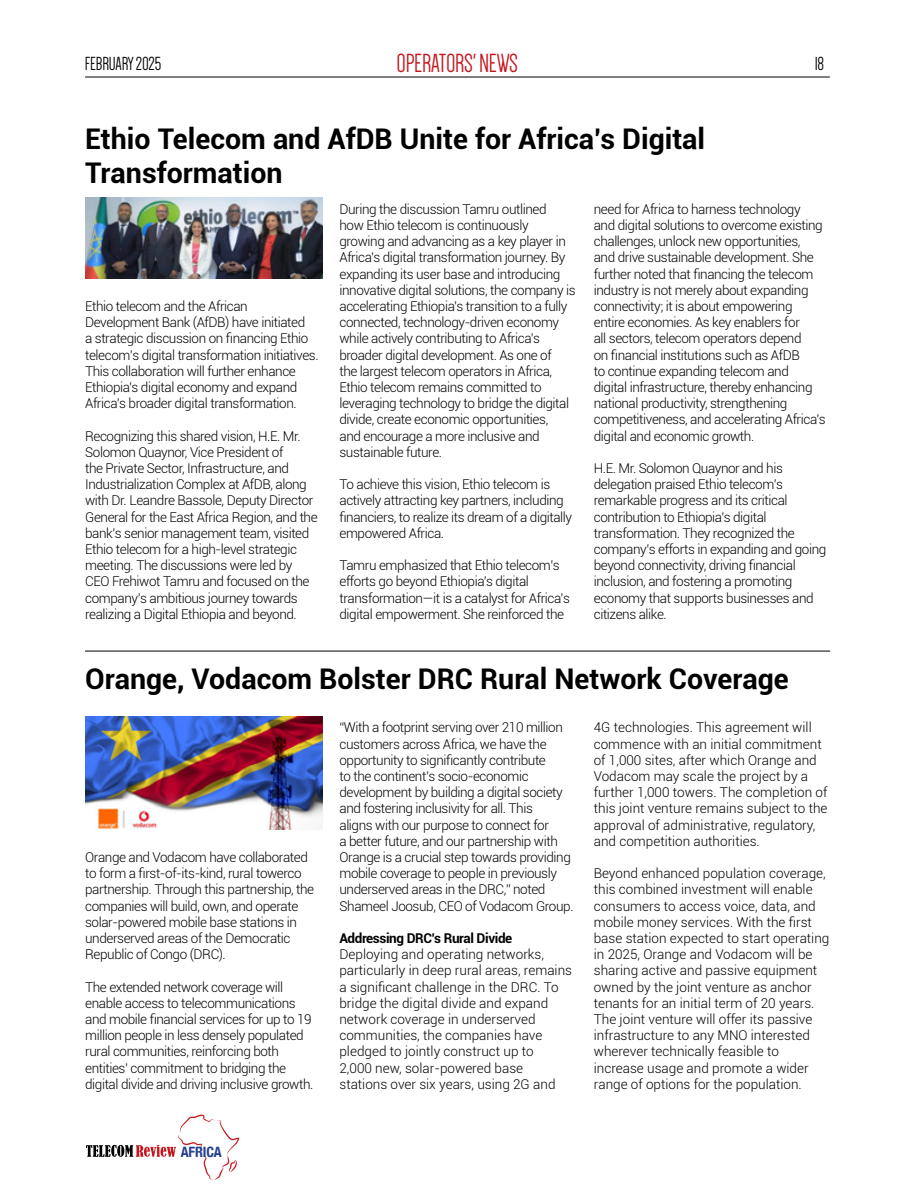
<style>
.page{position:relative;width:915px;height:1191px;background:#fff}
.page>*{position:absolute;margin:0;border:0;box-sizing:border-box;transform-origin:0 0}
.t1{font:700 28.5px/34.2px "Roboto";color:#000}
.t2{font:27px "Dense";letter-spacing:-.01em;color:#c4161c}
.t3{font:19.5px "Dense";letter-spacing:-.01em;color:#000}
.t4{font:700 condensed 14.25px "Helvetica Neue";letter-spacing:-.01em;color:#25408f}
.t5{font:300 13.5px/16.2px "Roboto";letter-spacing:-.03em;color:#000}
.t6{font:300 13.5px/16.2px "Roboto";color:#000}
.t7{font:700 13.5px "Roboto";letter-spacing:-.03em;color:#000}
</style>
<div class="page">
<hr style="left:85px;top:77px;width:744px;height:1px;background:#000">
<svg style="left:86px;top:1114px;width:153px;height:66px"></svg>
<hr style="left:85px;top:651px;width:744px;height:1px;background:#000">
<img style="left:85px;top:197px;width:237px;height:81px">
<img style="left:85px;top:716px;width:237px;height:113px">
<h2 class="t2" style="left:396px;top:50px;width:123px">OPERATORS' NEWS</h2>
<h3 class="t3" style="left:85px;top:54px;width:78px">FEBRUARY 2025</h3>
<h3 class="t3" style="left:814px;top:54px;width:11px">18</h3>
<h1 class="t1" style="left:85px;top:121px;width:621px">Ethio Telecom and AfDB Unite for Africa’s Digital<br>Transformation</h1>
<p class="t5" style="left:85px;top:297px;width:235px">Ethio telecom and the African Development Bank (AfDB) have initiated<br>a strategic discussion on financing Ethio telecom’s digital transformation initiatives.<br>This collaboration will further enhance Ethiopia’s digital economy and expand Africa’s broader digital transformation.</p>
<p class="t5" style="left:85px;top:427px;width:234px">Recognizing this shared vision, H.E. Mr.<br>Solomon Quaynor, Vice President of<br>the Private Sector, Infrastructure, and Industrialization Complex at AfDB, along with Dr. Leandre Bassole, Deputy Director General for the East Africa Region, and the bank’s senior management team, visited Ethio telecom for a high-level strategic meeting. The discussions were led by CEO Frehiwot Tamru and focused on the company’s ambitious journey towards realizing a Digital Ethiopia and beyond.</p>
<p class="t5" style="left:339px;top:200px;width:237px">During the discussion Tamru outlined<br>how Ethio telecom is continuously growing and advancing as a key player in Africa’s digital transformation journey. By expanding its user base and introducing innovative digital solutions, the company is accelerating Ethiopia’s transition to a fully connected, technology-driven economy while actively contributing to Africa’s broader digital development. As one of<br>the largest telecom operators in Africa, Ethio telecom remains committed to leveraging technology to bridge the digital divide, create economic opportunities,<br>and encourage a more inclusive and sustainable future.</p>
<p class="t5" style="left:339px;top:476px;width:234px">To achieve this vision, Ethio telecom is actively attracting key partners, including financiers, to realize its dream of a digitally empowered Africa.</p>
<p class="t5" style="left:339px;top:557px;width:232px">Tamru emphasized that Ethio telecom’s efforts go beyond Ethiopia’s digital transformation—it is a catalyst for Africa’s digital empowerment. She reinforced the</p>
<p class="t5" style="left:593px;top:200px;width:233px">need for Africa to harness technology<br>and digital solutions to overcome existing challenges, unlock new opportunities,<br>and drive sustainable development. She further noted that financing the telecom industry is not merely about expanding connectivity; it is about empowering entire economies. As key enablers for<br>all sectors, telecom operators depend<br>on financial institutions such as AfDB<br>to continue expanding telecom and digital infrastructure, thereby enhancing national productivity, strengthening competitiveness, and accelerating Africa’s digital and economic growth.</p>
<p class="t5" style="left:593px;top:459px;width:234px">H.E. Mr. Solomon Quaynor and his delegation praised Ethio telecom’s remarkable progress and its critical contribution to Ethiopia’s digital transformation. They recognized the company’s efforts in expanding and going beyond connectivity, driving financial inclusion, and fostering a promoting economy that supports businesses and citizens alike.</p>
<h1 class="t1" style="left:85px;top:660px;width:705px">Orange, Vodacom Bolster DRC Rural Network Coverage</h1>
<p class="t5" style="left:85px;top:848px;width:230px">Orange and Vodacom have collaborated to form a first-of-its-kind, rural towerco partnership. Through this partnership, the companies will build, own, and operate solar-powered mobile base stations in underserved areas of the Democratic Republic of Congo (DRC).</p>
<p class="t5" style="left:85px;top:978px;width:230px">The extended network coverage will enable access to telecommunications and mobile financial services for up to 19 million people in less densely populated rural communities, reinforcing both entities’ commitment to bridging the digital divide and driving inclusive growth.</p>
<p class="t4" style="left:181px;top:1139px;width:43px">AFRICA</p>
<p class="t5" style="left:339px;top:719px;width:235px">“With a footprint serving over 210 million customers across Africa, we have the opportunity to significantly contribute<br>to the continent’s socio-economic development by building a digital society and fostering inclusivity for all. This<br>aligns with our purpose to connect for<br>a better future, and our partnership with Orange is a crucial step towards providing mobile coverage to people in previously underserved areas in the DRC,” noted Shameel Joosub, CEO of Vodacom Group.</p>
<p class="t7" style="left:339px;top:928px;width:174px">Addressing DRC’s Rural Divide</p>
<p class="t6" style="left:339px;top:945px;width:234px">Deploying and operating networks, particularly in deep rural areas, remains a significant challenge in the DRC. To bridge the digital divide and expand network coverage in underserved communities, the companies have pledged to jointly construct up to<br>2,000 new, solar-powered base stations over six years, using 2G and</p>
<p class="t6" style="left:593px;top:719px;width:235px">4G technologies. This agreement will commence with an initial commitment of 1,000 sites, after which Orange and Vodacom may scale the project by a further 1,000 towers. The completion of this joint venture remains subject to the approval of administrative, regulatory, and competition authorities.</p>
<p class="t6" style="left:593px;top:864px;width:237px">Beyond enhanced population coverage, this combined investment will enable consumers to access voice, data, and mobile money services. With the first base station expected to start operating in 2025, Orange and Vodacom will be sharing active and passive equipment owned by the joint venture as anchor tenants for an initial term of 20 years.<br>The joint venture will offer its passive infrastructure to any MNO interested wherever technically feasible to increase usage and promote a wider range of options for the population.</p>
</div>
